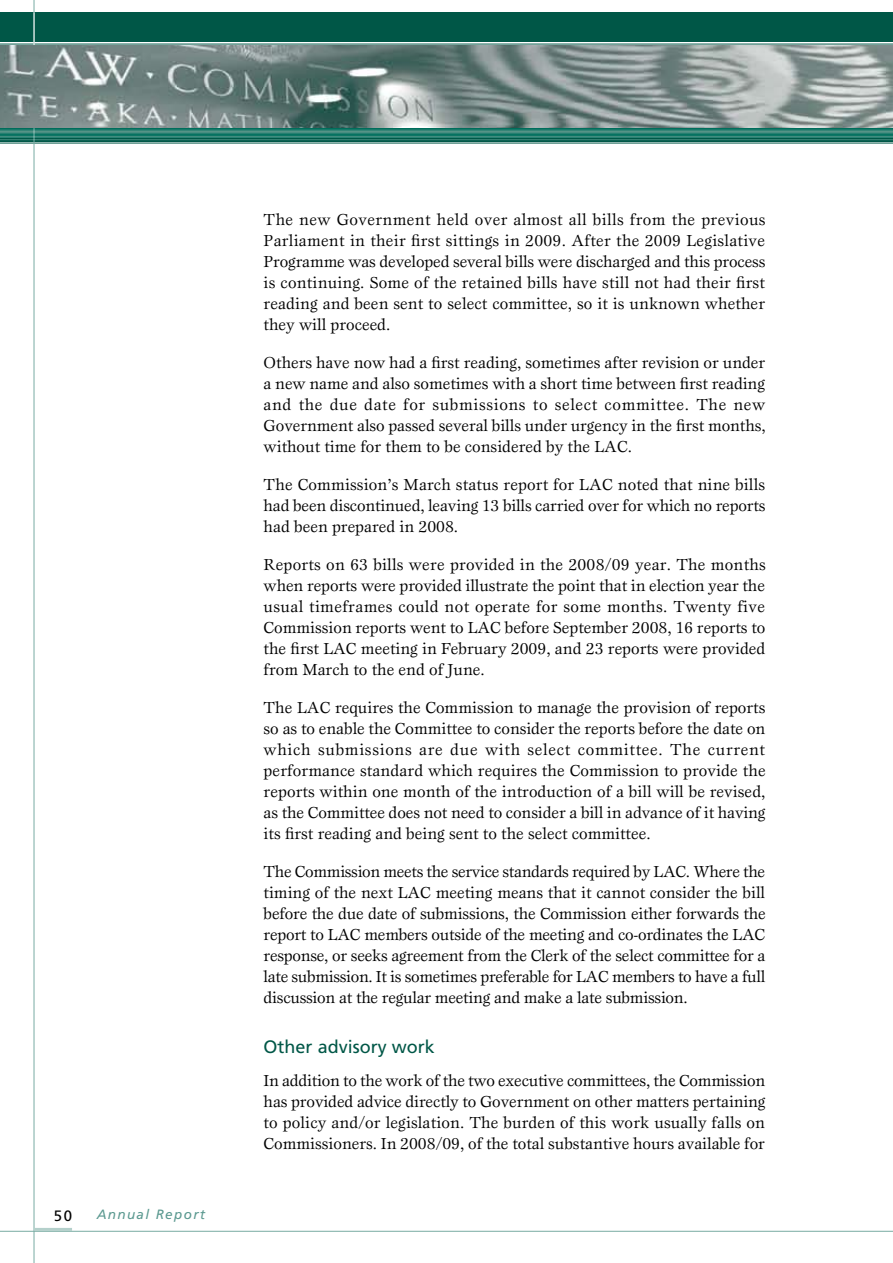
<style>
.page{position:relative;width:893px;height:1263px;background:#fff}
.page>*{position:absolute;margin:0;border:0;box-sizing:border-box;transform-origin:0 0}
.t1{font:18px "Frutiger Maori";color:#005747}
.t2{font:16.5px/21px "Esprit Maori";color:#000;text-align:justify}
.t3{font:15px "Frutiger Maori";color:#000}
.t4{font:italic 13.5px "Frutiger Maori";letter-spacing:.1em;color:#5b9990}
</style>
<div class="page">
<svg style="left:0;top:43px;width:893px;height:101px;background:#5d9087"></svg>
<div style="left:0;top:12px;width:893px;height:30px;background:#005747"></div>
<hr style="left:34px;top:0;width:1px;height:1263px;background:#78aba3">
<hr style="left:0;top:1231px;width:893px;height:1px;background:#78aba3">
<hr style="left:34px;top:1228px;width:38px;height:3px;background:#b4d0cb">
<hr style="left:34px;top:12px;width:1px;height:34px;background:#fff">
<img style="left:0;top:46px;width:893px;height:76px">
<svg style="left:0;top:122px;width:893px;height:18px;background:#47867c"></svg>
<p class="t3" style="left:54px;top:1206px;width:20px">50</p>
<p class="t4" style="left:97px;top:1207px;width:110px">Annual Report</p>
<p class="t2" style="left:264px;top:209px;width:503px">The new Government held over almost all bills from the previous Parliament in their first sittings in 2009. After the 2009 Legislative Programme was developed several bills were discharged and this process is continuing. Some of the retained bills have still not had their first reading and been sent to select committee, so it is unknown whether they will proceed.</p>
<p class="t2" style="left:264px;top:352px;width:504px">Others have now had a first reading, sometimes after revision or under a new name and also sometimes with a short time between first reading and the due date for submissions to select committee. The new Government also passed several bills under urgency in the first months, without time for them to be considered by the LAC.</p>
<p class="t2" style="left:264px;top:474px;width:503px">The Commission’s March status report for LAC noted that nine bills had been discontinued, leaving 13 bills carried over for which no reports had been prepared in 2008.</p>
<p class="t2" style="left:264px;top:554px;width:504px">Reports on 63 bills were provided in the 2008/09 year. The months when reports were provided illustrate the point that in election year the usual timeframes could not operate for some months. Twenty five Commission reports went to LAC before September 2008, 16 reports to the first LAC meeting in February 2009, and 23 reports were provided from March to the end of June.</p>
<p class="t2" style="left:264px;top:697px;width:504px">The LAC requires the Commission to manage the provision of reports so as to enable the Committee to consider the reports before the date on which submissions are due with select committee. The current performance standard which requires the Commission to provide the reports within one month of the introduction of a bill will be revised, as the Committee does not need to consider a bill in advance of it having its first reading and being sent to the select committee.</p>
<p class="t2" style="left:264px;top:861px;width:504px">The Commission meets the service standards required by LAC. Where the timing of the next LAC meeting means that it cannot consider the bill before the due date of submissions, the Commission either forwards the report to LAC members outside of the meeting and co-ordinates the LAC response, or seeks agreement from the Clerk of the select committee for a late submission. It is sometimes preferable for LAC members to have a full discussion at the regular meeting and make a late submission.</p>
<p class="t1" style="left:264px;top:1036px;width:173px">Other advisory work</p>
<p class="t2" style="left:264px;top:1070px;width:503px">In addition to the work of the two executive committees, the Commission has provided advice directly to Government on other matters pertaining to policy and/or legislation. The burden of this work usually falls on Commissioners. In 2008/09, of the total substantive hours available for</p>
</div>
